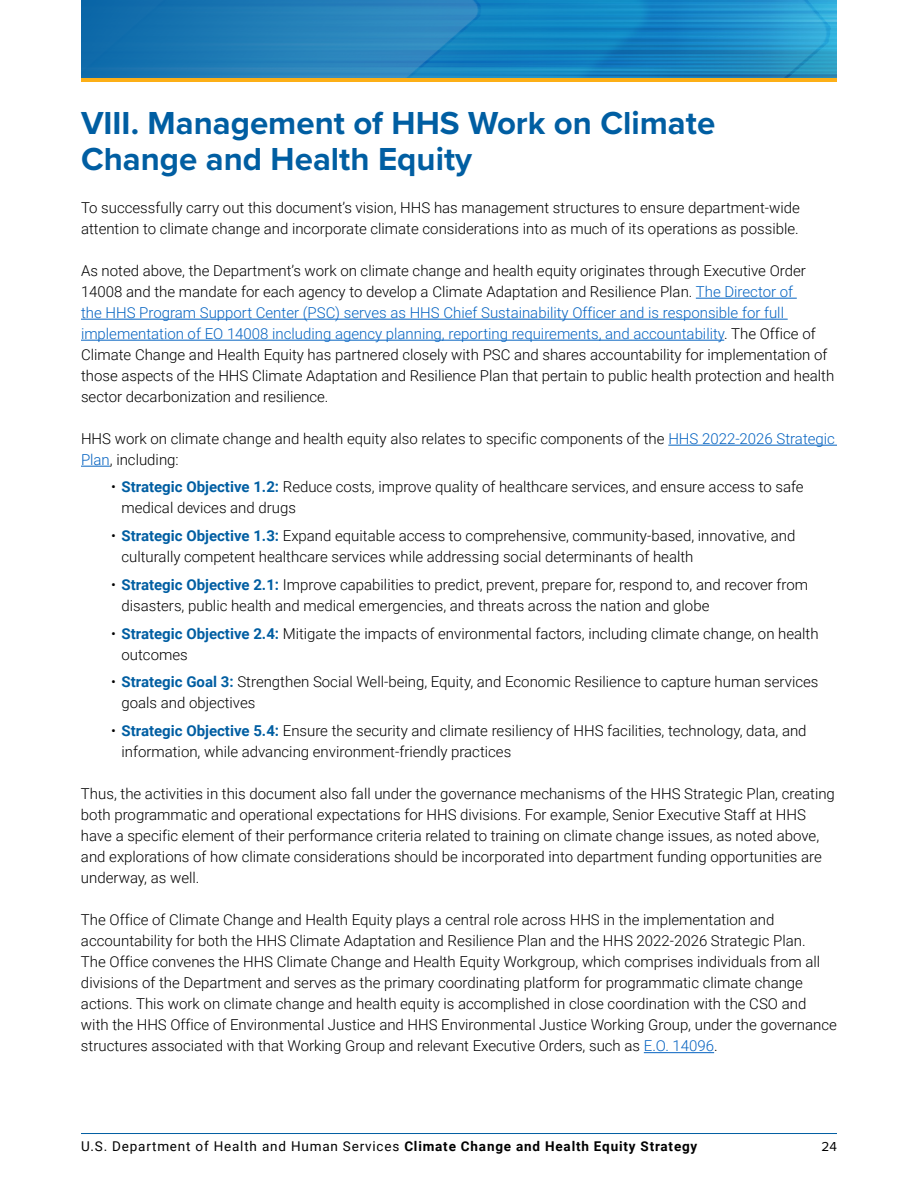
<style>
.page{position:relative;width:918px;height:1188px;background:#fff}
.page>*{position:absolute;margin:0;border:0;box-sizing:border-box;transform-origin:0 0}
.t1{font:700 33px/36px "Proxima Nova";color:#005ea2}
.t2{font:300 15px/21px "Roboto";color:#000}
.t3{font:13.5px "Roboto";letter-spacing:.06em;color:#000}
.t4{font:13.5px "Proxima Nova";color:#000}
.s1{color:#0563c1}
.s2{font-weight:700;color:#005ea2}
.s3{font-weight:700}
</style>
<div class="page">
<hr style="left:81px;top:1133px;width:756px;height:1px;background:#005ea2">
<img style="left:81px;top:0;width:756px;height:78px">
<hr style="left:81px;top:78px;width:756px;height:4px;background:#fcaf17">
<hr style="left:696px;top:298px;width:101px;height:1px;background:#0563c1">
<hr style="left:81px;top:319px;width:707px;height:1px;background:#0563c1">
<hr style="left:81px;top:340px;width:643px;height:1px;background:#0563c1">
<hr style="left:668px;top:445px;width:169px;height:1px;background:#0563c1">
<svg style="left:81px;top:466px;width:29px;height:1px"></svg>
<hr style="left:644px;top:1052px;width:70px;height:1px;background:#0563c1">
<h2 class="t1" style="left:81px;top:104px;width:636px">VIII. Management of HHS Work on Climate<br>Change and Health Equity</h2>
<p class="t2" style="left:81px;top:196px;width:721px">To successfully carry out this document’s vision, HHS has management structures to ensure department-wide attention to climate change and incorporate climate considerations into as much of its operations as possible.</p>
<p class="t2" style="left:81px;top:259px;width:755px">As noted above, the Department’s work on climate change and health equity originates through Executive Order 14008 and the mandate for each agency to develop a Climate Adaptation and Resilience Plan. <span class="s1">The Director of<br>the HHS Program Support Center (PSC) serves as HHS Chief Sustainability Officer and is responsible for full implementation of EO 14008 including agency planning, reporting requirements, and accountability</span>. The Office of Climate Change and Health Equity has partnered closely with PSC and shares accountability for implementation of those aspects of the HHS Climate Adaptation and Resilience Plan that pertain to public health protection and health sector decarbonization and resilience.</p>
<p class="t2" style="left:81px;top:427px;width:756px">HHS work on climate change and health equity also relates to specific components of the <span class="s1">HHS 2022-2026 Strategic<br>Plan</span>, including:</p>
<p class="t2" style="left:122px;top:476px;width:684px;text-indent:-10px">• <span class="s2">Strategic Objective 1.2:</span> Reduce costs, improve quality of healthcare services, and ensure access to safe medical devices and drugs</p>
<p class="t2" style="left:122px;top:525px;width:675px;text-indent:-10px">• <span class="s2">Strategic Objective 1.3:</span> Expand equitable access to comprehensive, community-based, innovative, and culturally competent healthcare services while addressing social determinants of health</p>
<p class="t2" style="left:122px;top:574px;width:688px;text-indent:-10px">• <span class="s2">Strategic Objective 2.1:</span> Improve capabilities to predict, prevent, prepare for, respond to, and recover from disasters, public health and medical emergencies, and threats across the nation and globe</p>
<p class="t2" style="left:122px;top:622px;width:699px;text-indent:-10px">• <span class="s2">Strategic Objective 2.4:</span> Mitigate the impacts of environmental factors, including climate change, on health outcomes</p>
<p class="t2" style="left:122px;top:671px;width:698px;text-indent:-10px">• <span class="s2">Strategic Goal 3:</span> Strengthen Social Well-being, Equity, and Economic Resilience to capture human services goals and objectives</p>
<p class="t2" style="left:122px;top:720px;width:687px;text-indent:-10px">• <span class="s2">Strategic Objective 5.4:</span> Ensure the security and climate resiliency of HHS facilities, technology, data, and information, while advancing environment-friendly practices</p>
<p class="t2" style="left:81px;top:783px;width:755px">Thus, the activities in this document also fall under the governance mechanisms of the HHS Strategic Plan, creating both programmatic and operational expectations for HHS divisions. For example, Senior Executive Staff at HHS have a specific element of their performance criteria related to training on climate change issues, as noted above, and explorations of how climate considerations should be incorporated into department funding opportunities are underway, as well.</p>
<p class="t2" style="left:81px;top:909px;width:757px">The Office of Climate Change and Health Equity plays a central role across HHS in the implementation and accountability for both the HHS Climate Adaptation and Resilience Plan and the HHS 2022-2026 Strategic Plan.<br>The Office convenes the HHS Climate Change and Health Equity Workgroup, which comprises individuals from all divisions of the Department and serves as the primary coordinating platform for programmatic climate change actions. This work on climate change and health equity is accomplished in close coordination with the CSO and with the HHS Office of Environmental Justice and HHS Environmental Justice Working Group, under the governance structures associated with that Working Group and relevant Executive Orders, such as <span class="s1">E.O. 14096</span>.</p>
<p class="t3" style="left:81px;top:1137px;width:618px">U.S. Department of Health and Human Services <span class="s3">Climate Change and Health Equity Strategy</span></p>
<p class="t4" style="left:822px;top:1137px;width:17px">24</p>
</div>
